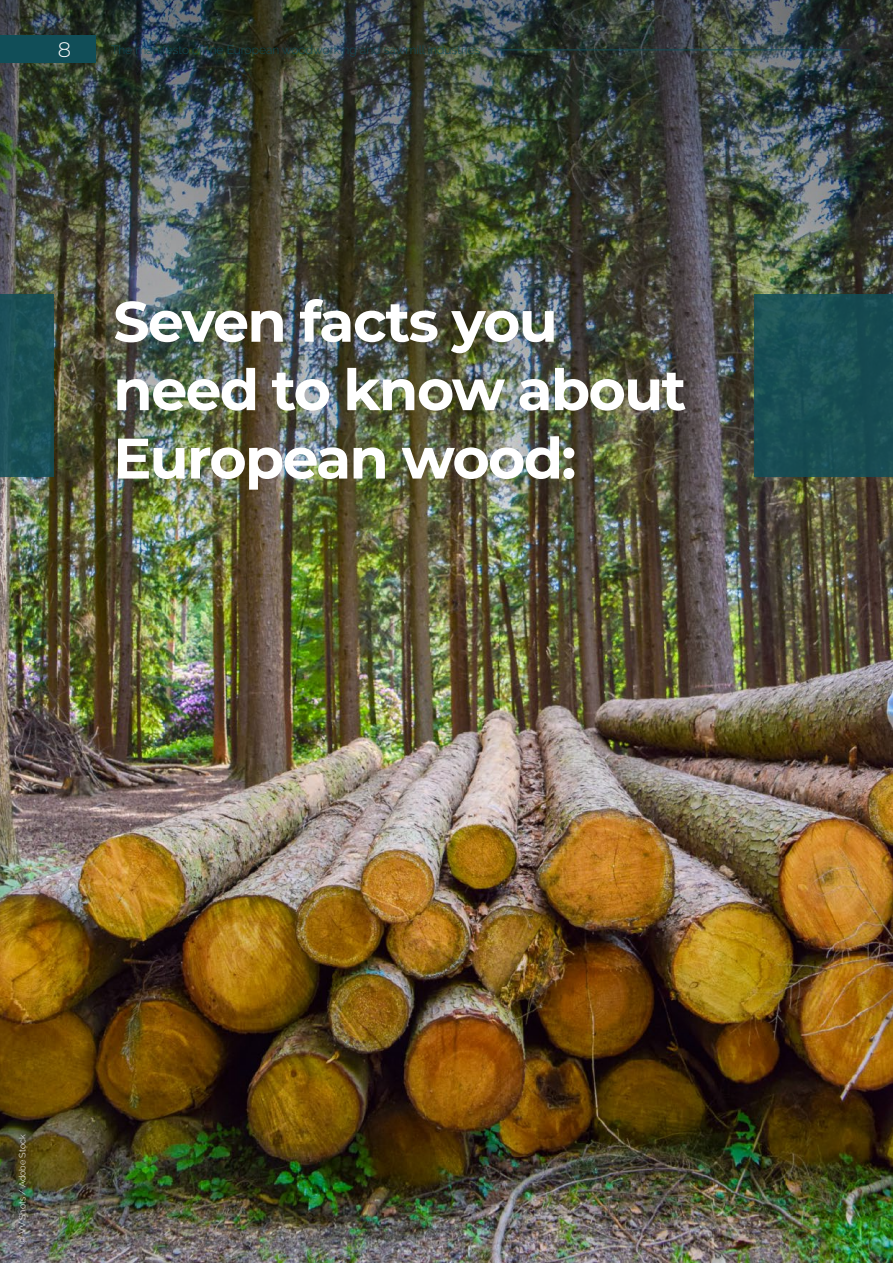
<style>
.page{position:relative;width:893px;height:1263px;background:#fff}
.page>*{position:absolute;margin:0;border:0;box-sizing:border-box;transform-origin:0 0}
.t1{font:700 57px/68.4px "Montserrat";letter-spacing:-.03em;color:#fff}
.t2{font:300 21px "Montserrat";color:#fff}
.t3{font:300 12px "Raleway";color:#114e58}
.t4{font:300 9px "Raleway";color:#fff}
</style>
<div class="page">
<img style="left:0;top:646px;width:893px;height:617px">
<img style="left:0;top:0;width:893px;height:646px">
<div style="left:754px;top:294px;width:139px;height:183px;background:#184d53"></div>
<div style="left:0;top:294px;width:54px;height:183px;background:#1b5056"></div>
<div style="left:0;top:35px;width:96px;height:28px;background:#114e58"></div>
<hr style="left:494px;top:49px;width:356px;height:1px;background:#114e58">
<h2 class="t2" style="left:58px;top:35px;width:15px">8</h2>
<p class="t3" style="left:111px;top:43px;width:371px">The manifesto of the European woodworking and sawmill industries</p>
<h1 class="t1" style="left:113px;top:284px;width:575px">Seven facts you need to know about<br>European wood:</h1>
<p class="t4" style="left:17px;top:1244px;width:111px;rotate:-90deg">© VV Shots / Adobe Stock</p>
</div>
